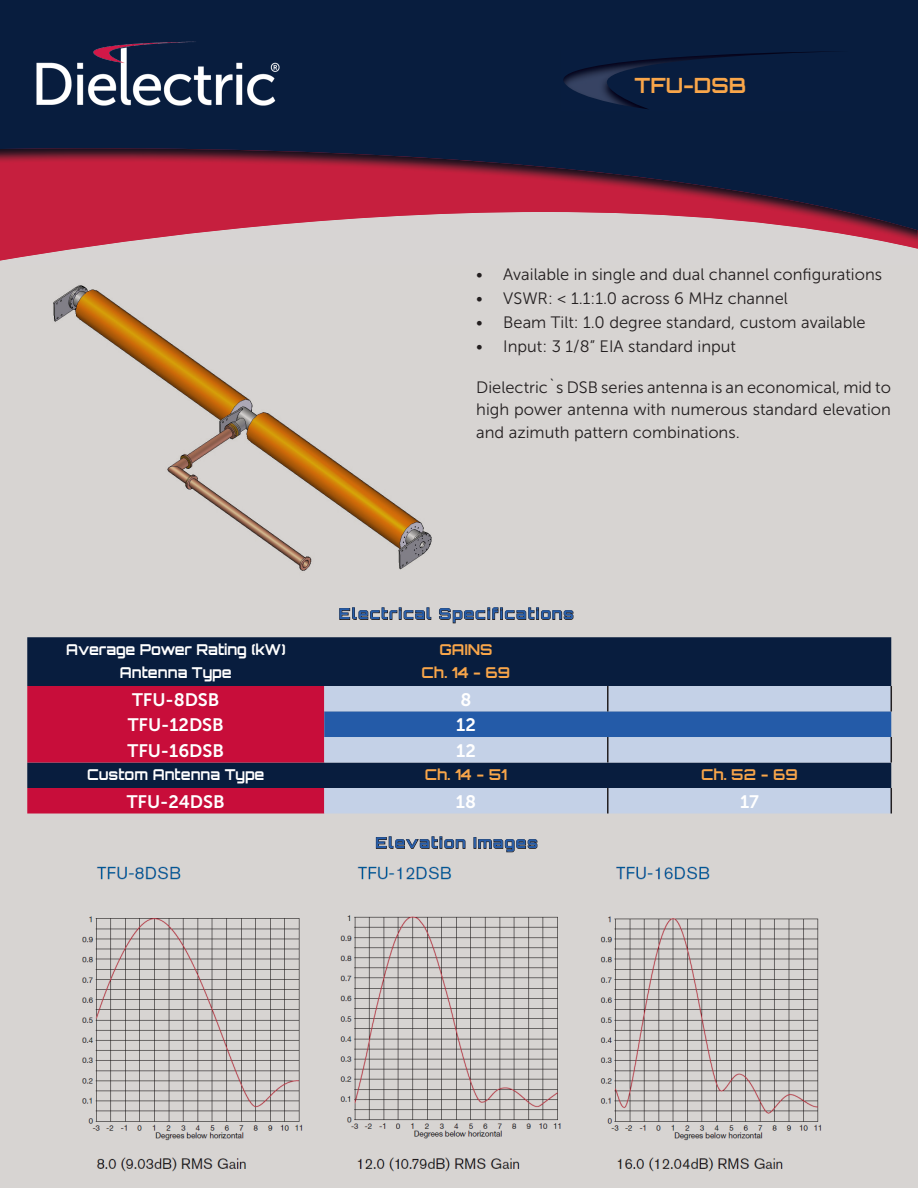
<style>
.page{position:relative;width:918px;height:1188px;background:#fff}
.page>*{position:absolute;margin:0;border:0;box-sizing:border-box;transform-origin:0 0}
.t1{font:700 21px "Orbitron";color:#f9a64a}
.t2{font:18px "Museo Sans 700";color:#fff}
.t3{font:16.5px/22.5px "Museo Sans 300";color:#231f20;text-align:justify}
.t4{font:700 15px "Orbitron";color:#fff;scale:.95 1}
.t5{font:700 15px "Orbitron";letter-spacing:.09em;color:#245ba8}
.t6{font:700 15px "Orbitron";color:#f9a64a}
</style>
<div class="page">
<div style="left:0;top:75px;width:918px;height:1112px;background:#d7d4d2"></div>
<svg style="left:0;top:0;width:918px;height:252px;background:#50334f"></svg>
<img style="left:561px;top:50px;width:289px;height:61px">
<img style="left:563px;top:51px;width:286px;height:58px">
<img style="left:53px;top:285px;width:379px;height:286px">
<img style="left:24px;top:31px;width:266px;height:86px">
<div style="left:27px;top:637px;width:864px;height:49px;background:#081d3e"></div>
<svg style="left:27px;top:686px;width:865px;height:128px;background:#8a688d"></svg>
<svg style="left:339px;top:607px;width:93px;height:13px"></svg>
<svg style="left:439px;top:607px;width:135px;height:17px"></svg>
<svg style="left:376px;top:836px;width:90px;height:13px"></svg>
<svg style="left:474px;top:838px;width:64px;height:15px"></svg>
<img style="left:82px;top:866px;width:740px;height:306px">
<p class="t1" style="left:635px;top:73px;width:113px">TFU-DSB</p>
<p class="t3" style="left:476px;top:263px;width:407px">• Available in single and dual channel configurations</p>
<p class="t3" style="left:476px;top:287px;width:313px">• VSWR: &lt; 1.1:1.0 across 6 MHz channel</p>
<p class="t3" style="left:476px;top:311px;width:391px">• Beam Tilt: 1.0 degree standard, custom available</p>
<p class="t3" style="left:476px;top:335px;width:261px">• Input: 3 1/8” EIA standard input</p>
<p class="t3" style="left:476px;top:376px;width:416px">Dielectric`s DSB series antenna is an economical, mid to high power antenna with numerous standard elevation and azimuth pattern combinations.</p>
<p class="t5" style="left:339px;top:605px;width:236px">Electrical Specifications</p>
<p class="t4" style="left:66px;top:640px;width:232px">Average Power Rating (kW)</p>
<p class="t6" style="left:439px;top:640px;width:55px">GAINS</p>
<p class="t4" style="left:120px;top:663px;width:119px">Antenna Type</p>
<p class="t6" style="left:422px;top:663px;width:90px">Ch. 14 - 69</p>
<p class="t2" style="left:132px;top:689px;width:89px">TFU-8DSB</p>
<p class="t2" style="left:461px;top:689px;width:12px">8</p>
<p class="t2" style="left:128px;top:715px;width:98px">TFU-12DSB</p>
<p class="t2" style="left:456px;top:715px;width:21px">12</p>
<p class="t2" style="left:127px;top:740px;width:98px">TFU-16DSB</p>
<p class="t2" style="left:456px;top:740px;width:21px">12</p>
<p class="t4" style="left:87px;top:765px;width:188px">Custom Antenna Type</p>
<p class="t6" style="left:425px;top:765px;width:84px">Ch. 14 - 51</p>
<p class="t6" style="left:701px;top:765px;width:98px">Ch. 52 - 69</p>
<p class="t2" style="left:127px;top:791px;width:99px">TFU-24DSB</p>
<p class="t2" style="left:456px;top:791px;width:22px">18</p>
<p class="t2" style="left:740px;top:791px;width:21px">17</p>
<p class="t5" style="left:376px;top:834px;width:164px">Elevation Images</p>
</div>
